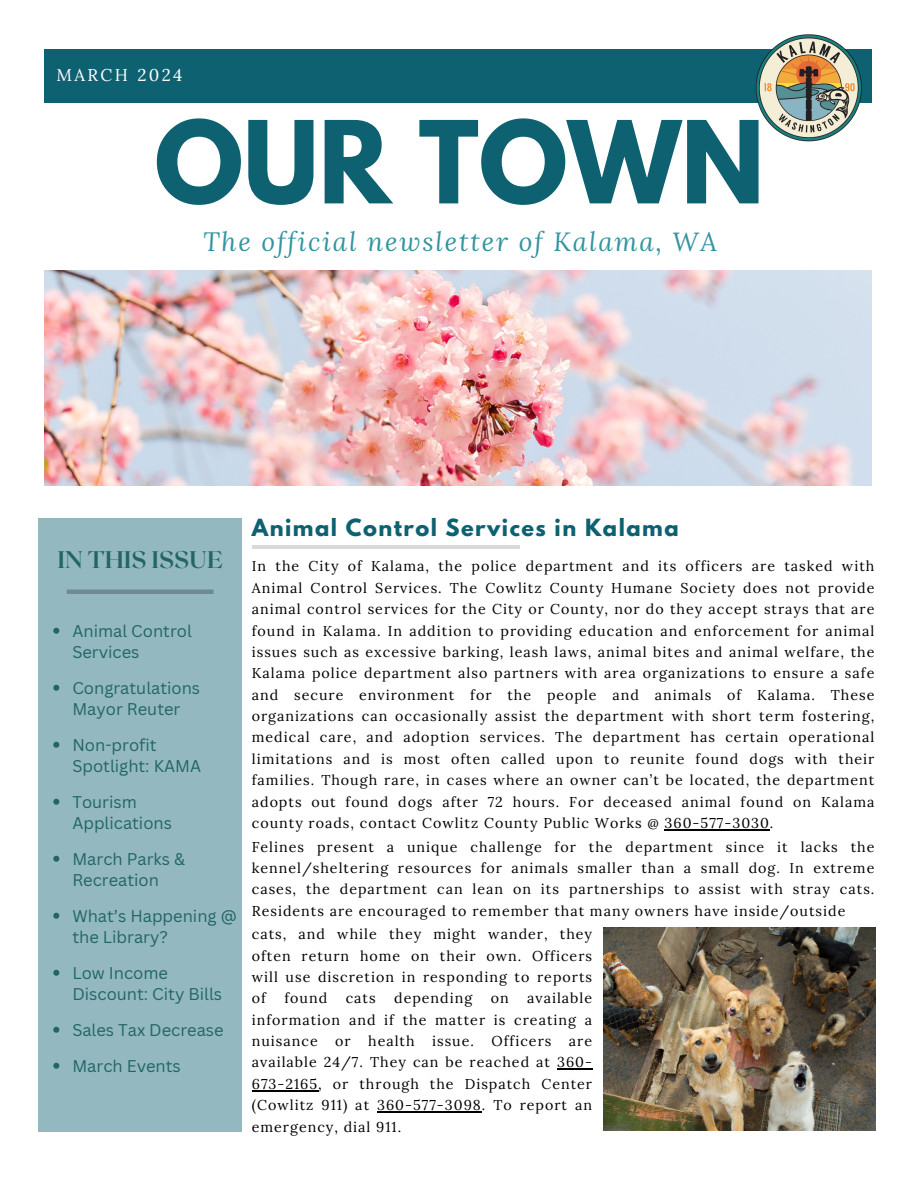
<style>
.page{position:relative;width:918px;height:1188px;background:#fff}
.page>*{position:absolute;margin:0;border:0;box-sizing:border-box;transform-origin:0 0}
.t1{font:700 101.1px "League Spartan";color:#0e6171}
.t2{font:italic 26.25px "Lora";letter-spacing:.07em;color:#3494a0}
.t3{font:700 24px "Roxborough CF";color:#226565}
.t4{font:700 21px "League Spartan";letter-spacing:.07em;color:#0e6171}
.t5{font:16.95px "Lora";letter-spacing:.14em;color:#fff}
.t6{font:16.5px/21px "Canva Sans";color:#226565}
.t7{font:14.25px/21.3px "Lora";letter-spacing:.07em;color:#000;text-align:justify}
</style>
<div class="page">
<div style="left:44px;top:50px;width:827px;height:52px;background:#0e6171"></div>
<div style="left:38px;top:518px;width:204px;height:613px;background:#93b8bf"></div>
<img style="left:44px;top:271px;width:827px;height:215px">
<img style="left:755px;top:34px;width:107px;height:108px">
<hr style="left:252px;top:546px;width:268px;height:3px;background:#000">
<hr style="left:67px;top:590px;width:147px;height:4px;background:#6f8b91">
<img style="left:603px;top:927px;width:273px;height:204px">
<svg style="left:53px;top:628px;width:6px;height:6px"></svg>
<svg style="left:53px;top:685px;width:6px;height:6px"></svg>
<svg style="left:53px;top:742px;width:6px;height:6px"></svg>
<svg style="left:53px;top:799px;width:6px;height:6px"></svg>
<svg style="left:53px;top:856px;width:6px;height:6px"></svg>
<svg style="left:53px;top:913px;width:6px;height:6px"></svg>
<svg style="left:53px;top:970px;width:6px;height:6px"></svg>
<svg style="left:53px;top:1027px;width:6px;height:6px"></svg>
<svg style="left:53px;top:1063px;width:6px;height:6px"></svg>
<hr style="left:665px;top:829px;width:105px;height:1px;background:#000">
<hr style="left:557px;top:1069px;width:36px;height:1px;background:#000">
<hr style="left:252px;top:1090px;width:66px;height:1px;background:#000">
<hr style="left:377px;top:1111px;width:105px;height:1px;background:#000">
<h5 class="t5" style="left:57px;top:64px;width:127px">MARCH 2024</h5>
<h1 class="t1" style="left:155px;top:112px;width:612px">OUR TOWN</h1>
<h3 class="t2" style="left:203px;top:224px;width:516px">The official newsletter of Kalama, WA</h3>
<p class="t3" style="left:58px;top:544px;width:167px">IN THIS ISSUE</p>
<h2 class="t6" style="left:72px;top:620px;width:121px">Animal Control<br>Services</h2>
<p class="t6" style="left:72px;top:677px;width:129px">Congratulations<br>Mayor Reuter</p>
<p class="t6" style="left:72px;top:734px;width:130px">Non-profit<br>Spotlight: KAMA</p>
<p class="t6" style="left:72px;top:791px;width:101px">Tourism<br>Applications</p>
<p class="t6" style="left:72px;top:848px;width:114px">March Parks &amp;<br>Recreation</p>
<p class="t6" style="left:72px;top:905px;width:166px">What’s Happening @ the Library?</p>
<p class="t6" style="left:72px;top:962px;width:151px">Low Income<br>Discount: City Bills</p>
<h6 class="t6" style="left:72px;top:1019px;width:153px">Sales Tax Decrease</h6>
<p class="t6" style="left:72px;top:1055px;width:110px">March Events</p>
<p class="t4" style="left:252px;top:517px;width:428px">Animal Control Services in Kalama</p>
<h4 class="t7" style="left:252px;top:556px;width:624px">In the City of Kalama, the police department and its officers are tasked with Animal Control Services. The Cowlitz County Humane Society does not provide animal control services for the City or County, nor do they accept strays that are found in Kalama. In addition to providing education and enforcement for animal issues such as excessive barking, leash laws, animal bites and animal welfare, the Kalama police department also partners with area organizations to ensure a safe and secure environment for the people and animals of Kalama. These organizations can occasionally assist the department with short term fostering, medical care, and adoption services. The department has certain operational limitations and is most often called upon to reunite found dogs with their families. Though rare, in cases where an owner can’t be located, the department adopts out found dogs after 72 hours. For deceased animal found on Kalama county roads, contact Cowlitz County Public Works @ 360-577-3030.</h4>
<p class="t7" style="left:252px;top:836px;width:624px">Felines present a unique challenge for the department since it lacks the kennel/sheltering resources for animals smaller than a small dog. In extreme cases, the department can lean on its partnerships to assist with stray cats.<br>Residents are encouraged to remember that many owners have inside/outside</p>
<p class="t7" style="left:252px;top:923px;width:342px">cats, and while they might wander, they often return home on their own. Officers will use discretion in responding to reports of</p>
<p class="t7" style="left:284px;top:987px;width:44px">found</p>
<p class="t7" style="left:346px;top:987px;width:32px">cats</p>
<p class="t7" style="left:394px;top:987px;width:80px">depending</p>
<p class="t7" style="left:491px;top:987px;width:19px">on</p>
<p class="t7" style="left:252px;top:987px;width:342px;text-indent:275px">available information and if the matter is creating a nuisance or health issue. Officers are available 24/7. They can be reached at 360- 673-2165, or through the Dispatch Center (Cowlitz 911) at 360-577-3098. To report an emergency, dial 911.</p>
</div>
